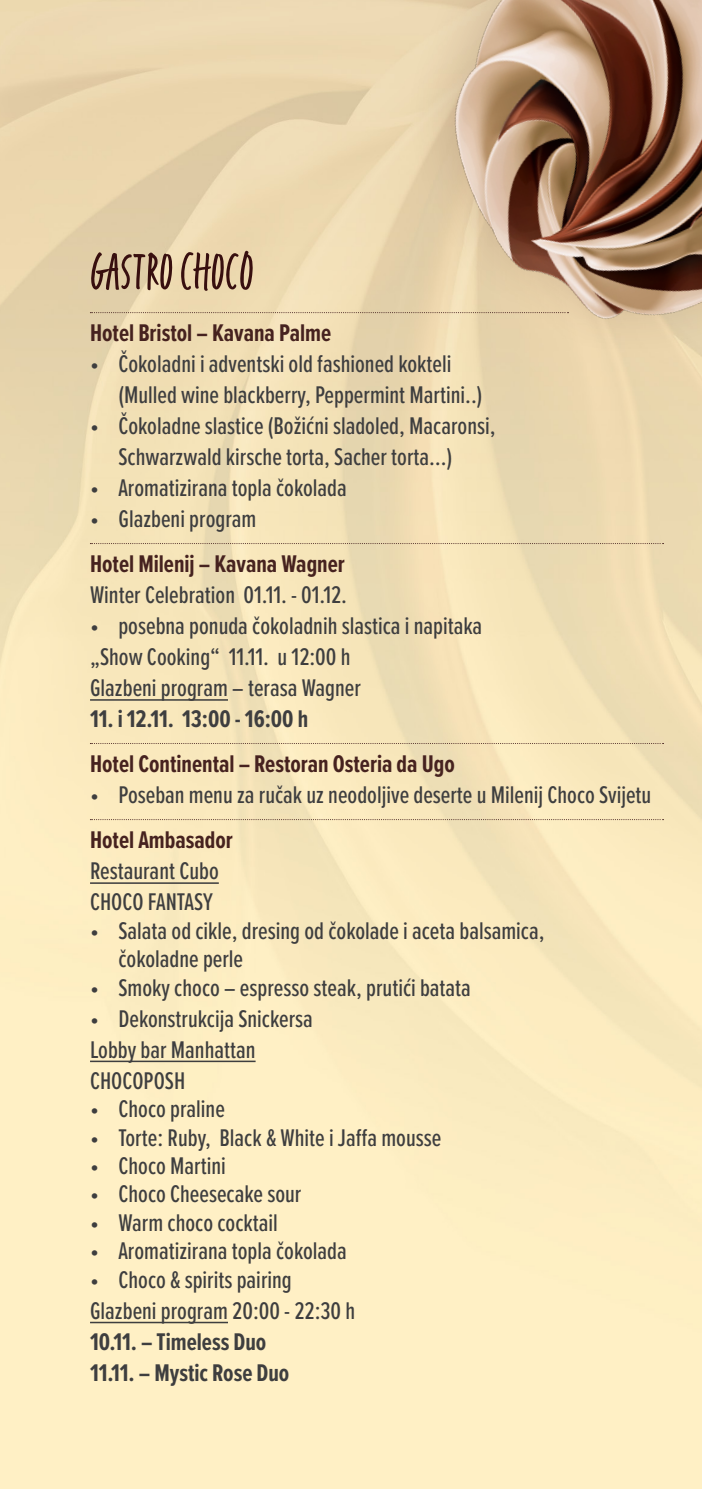
<style>
.page{position:relative;width:702px;height:1489px;background:#fff}
.page>*{position:absolute;margin:0;border:0;box-sizing:border-box;transform-origin:0 0}
.t1{font:60px "Fave Condensed One Pro";color:#380f0f}
.t2{font:500 25px/31px "Proxima Nova Ex Cn";color:#3e3e3f}
.t3{font:700 25px/45px "Proxima Nova Ex Cn";color:#46221f}
.s1{font-weight:500;color:#3e3e3f}
.s2{color:#3e3e3f}
.s3{font-weight:700;color:#46221f}
.s4{font-weight:700}
</style>
<div class="page">
<img style="left:0;top:0;width:702px;height:1488px">
<svg style="left:90px;top:312px;width:257px;height:1px"></svg>
<svg style="left:90px;top:543px;width:573px;height:1px"></svg>
<hr style="left:90px;top:699px;width:138px;height:1px;background:#3e3e3f">
<svg style="left:90px;top:743px;width:573px;height:1px"></svg>
<svg style="left:90px;top:819px;width:573px;height:1px"></svg>
<hr style="left:90px;top:882px;width:129px;height:1px;background:#3e3e3f">
<hr style="left:90px;top:1060px;width:165px;height:2px;background:#3e3e3f">
<hr style="left:90px;top:1321px;width:138px;height:2px;background:#3e3e3f">
<img style="left:347px;top:0;width:355px;height:462px">
<p class="t1" style="left:90px;top:242px;width:165px">GASTRO CHOCO</p>
<p class="t3" style="left:90px;top:310px;width:243px">Hotel Bristol – Kavana Palme</p>
<p class="t2" style="left:118px;top:347px;width:365px;text-indent:-28px">• Čokoladni i adventski old fashioned kokteli (Mulled wine blackberry, Peppermint Martini..)</p>
<p class="t2" style="left:118px;top:409px;width:379px;text-indent:-28px">• Čokoladne slastice (Božićni sladoled, Macaronsi,<br>Schwarzwald kirsche torta, Sacher torta…)</p>
<p class="t2" style="left:90px;top:471px;width:258px">• Aromatizirana topla čokolada</p>
<p class="t3" style="left:90px;top:496px;width:256px"><span class="s1">• Glazbeni program<br></span>Hotel Milenij – Kavana Wagner</p>
<p class="t2" style="left:90px;top:578px;width:258px">Winter Celebration 01.11. - 01.12.</p>
<p class="t2" style="left:90px;top:609px;width:393px">• posebna ponuda čokoladnih slastica i napitaka „Show Cooking“ 11.11. u 12:00 h<br>Glazbeni program – terasa Wagner</p>
<p class="t3" style="left:90px;top:695px;width:366px"><span class="s2">11. i 12.11. 13:00 - 16:00 h<br></span>Hotel Continental – Restoran Osteria da Ugo</p>
<p class="t2" style="left:90px;top:771px;width:562px;line-height:45px">• Poseban menu za ručak uz neodoljive deserte u Milenij Choco Svijetu<br><span class="s3">Hotel Ambasador</span></p>
<p class="t2" style="left:90px;top:854px;width:130px">Restaurant Cubo<br>CHOCO FANTASY</p>
<p class="t2" style="left:118px;top:915px;width:427px;line-height:28.5px;text-indent:-28px">• Salata od cikle, dresing od čokolade i aceta balsamica, čokoladne perle</p>
<p class="t2" style="left:90px;top:971px;width:382px">• Smoky choco – espresso steak, prutići batata</p>
<p class="t2" style="left:90px;top:1002px;width:224px">• Dekonstrukcija Snickersa<br>Lobby bar Manhattan<br>CHOCOPOSH</p>
<p class="t2" style="left:90px;top:1092px;width:136px">• Choco praline</p>
<p class="t2" style="left:90px;top:1120px;width:353px">• Torte: Ruby, Black &amp; White i Jaffa mousse</p>
<p class="t2" style="left:90px;top:1149px;width:137px">• Choco Martini</p>
<p class="t2" style="left:90px;top:1177px;width:213px">• Choco Cheesecake sour</p>
<p class="t2" style="left:90px;top:1206px;width:189px">• Warm choco cocktail</p>
<p class="t2" style="left:90px;top:1234px;width:258px">• Aromatizirana topla čokolada</p>
<p class="t2" style="left:90px;top:1263px;width:267px">• Choco &amp; spirits pairing<br>Glazbeni program 20:00 - 22:30 h<br><span class="s4">10.11. – Timeless Duo<br>11.11. – Mystic Rose Duo</span></p>
</div>
